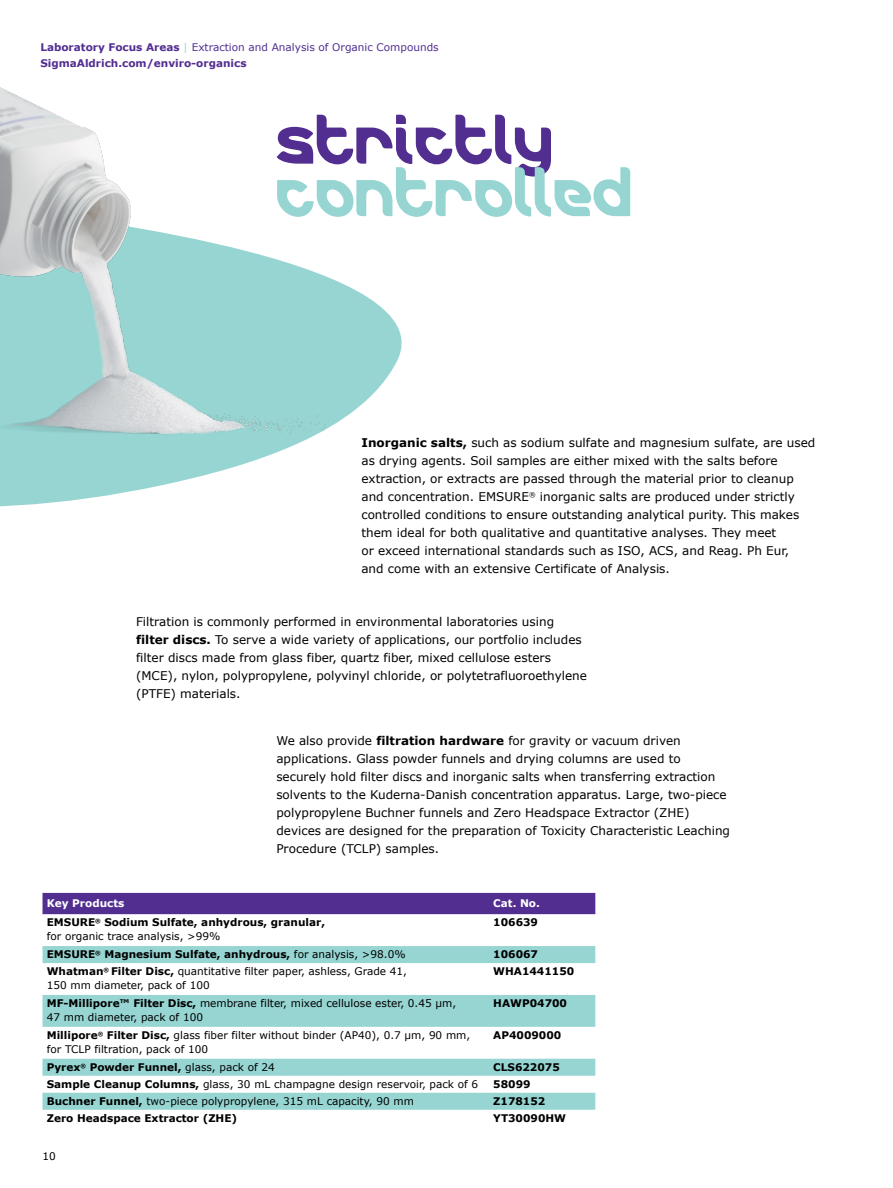
<style>
.page{position:relative;width:893px;height:1188px;background:#fff}
.page>*{position:absolute;margin:0;border:0;box-sizing:border-box;transform-origin:0 0}
.t1{font:52.5px "Merck";color:#96d5d2}
.t2{font:52.5px "Merck";color:#522e91}
.t3{font:12px/18px "Verdana";color:#000}
.t4{font:10.5px/13.5px "Verdana";color:#000}
.t5{font:700 10.5px/13.5px "Verdana";color:#000}
.t6{font:700 10.5px/16.5px "Verdana";color:#522e91}
.t7{font:700 10.5px "Verdana";color:#fff}
.s1{font-weight:400;color:#96d5d2}
.s2{font-weight:400}
.s3{font-weight:700}
</style>
<div class="page">
<svg style="left:0;top:277px;width:402px;height:230px"></svg>
<img style="left:0;top:87px;width:327px;height:391px">
<div style="left:43px;top:893px;width:552px;height:21px;background:#522e91"></div>
<svg style="left:43px;top:946px;width:552px;height:164px"></svg>
<p class="t6" style="left:40px;top:38px;width:400px">Laboratory Focus Areas <span class="s1">|</span> <span class="s2">Extraction and Analysis of Organic Compounds<br></span>SigmaAldrich.com/enviro-organics</p>
<h1 class="t2" style="left:276px;top:103px;width:279px">strictly</h1>
<h1 class="t1" style="left:276px;top:156px;width:358px">controlled</h1>
<p class="t3" style="left:361px;top:434px;width:455px"><span class="s3">Inorganic salts,</span> such as sodium sulfate and magnesium sulfate, are used as drying agents. Soil samples are either mixed with the salts before extraction, or extracts are passed through the material prior to cleanup and concentration. EMSURE<sup>®</sup> inorganic salts are produced under strictly controlled conditions to ensure outstanding analytical purity. This makes them ideal for both qualitative and quantitative analyses. They meet<br>or exceed international standards such as ISO, ACS, and Reag. Ph Eur,<br>and come with an extensive Certificate of Analysis.</p>
<p class="t3" style="left:136px;top:612px;width:452px">Filtration is commonly performed in environmental laboratories using <span class="s3">filter discs.</span> To serve a wide variety of applications, our portfolio includes filter discs made from glass fiber, quartz fiber, mixed cellulose esters (MCE), nylon, polypropylene, polyvinyl chloride, or polytetrafluoroethylene (PTFE) materials.</p>
<p class="t3" style="left:276px;top:731px;width:455px">We also provide <span class="s3">filtration hardware</span> for gravity or vacuum driven applications. Glass powder funnels and drying columns are used to securely hold filter discs and inorganic salts when transferring extraction solvents to the Kuderna-Danish concentration apparatus. Large, two-piece polypropylene Buchner funnels and Zero Headspace Extractor (ZHE) devices are designed for the preparation of Toxicity Characteristic Leaching Procedure (TCLP) samples.</p>
<p class="t7" style="left:47px;top:896px;width:79px">Key Products</p>
<p class="t7" style="left:493px;top:896px;width:48px">Cat. No.</p>
<p class="t5" style="left:47px;top:916px;width:280px">EMSURE<sup>®</sup> Sodium Sulfate, anhydrous, granular, <span class="s2">for organic trace analysis, &gt;99%</span></p>
<p class="t5" style="left:493px;top:916px;width:46px">106639</p>
<p class="t5" style="left:47px;top:948px;width:360px">EMSURE<sup>®</sup> Magnesium Sulfate, anhydrous, <span class="s2">for analysis, &gt;98.0%</span></p>
<p class="t5" style="left:493px;top:948px;width:46px">106067</p>
<p class="t4" style="left:47px;top:965px;width:362px"><span class="s3">Whatman</span><sup>®</sup> <span class="s3">Filter Disc,</span> quantitative filter paper, ashless, Grade 41,<br>150 mm diameter, pack of 100</p>
<p class="t5" style="left:493px;top:965px;width:83px">WHA1441150</p>
<p class="t4" style="left:47px;top:997px;width:411px"><span class="s3">MF-Millipore™ Filter Disc,</span> membrane filter, mixed cellulose ester, 0.45 μm,<br>47 mm diameter, pack of 100</p>
<p class="t5" style="left:493px;top:996px;width:75px">HAWP04700</p>
<p class="t4" style="left:47px;top:1028px;width:425px"><span class="s3">Millipore</span><sup>®</sup> <span class="s3">Filter Disc,</span> glass fiber filter without binder (AP40), 0.7 µm, 90 mm, for TCLP filtration, pack of 100</p>
<p class="t5" style="left:493px;top:1028px;width:70px">AP4009000</p>
<p class="t5" style="left:47px;top:1060px;width:230px">Pyrex<sup>®</sup> Powder Funnel, <span class="s2">glass, pack of 24</span></p>
<p class="t5" style="left:493px;top:1060px;width:68px">CLS622075</p>
<p class="t4" style="left:47px;top:1077px;width:433px"><span class="s3">Sample Cleanup Columns,</span> glass, 30 mL champagne design reservoir, pack of 6</p>
<p class="t5" style="left:493px;top:1077px;width:39px">58099</p>
<p class="t4" style="left:47px;top:1094px;width:369px"><span class="s3">Buchner Funnel,</span> two-piece polypropylene, 315 mL capacity, 90 mm</p>
<p class="t5" style="left:493px;top:1094px;width:54px">Z178152</p>
<p class="t5" style="left:47px;top:1111px;width:192px">Zero Headspace Extractor (ZHE)</p>
<p class="t5" style="left:493px;top:1111px;width:74px">YT30090HW</p>
<p class="t4" style="left:43px;top:1150px;width:15px">10</p>
</div>
